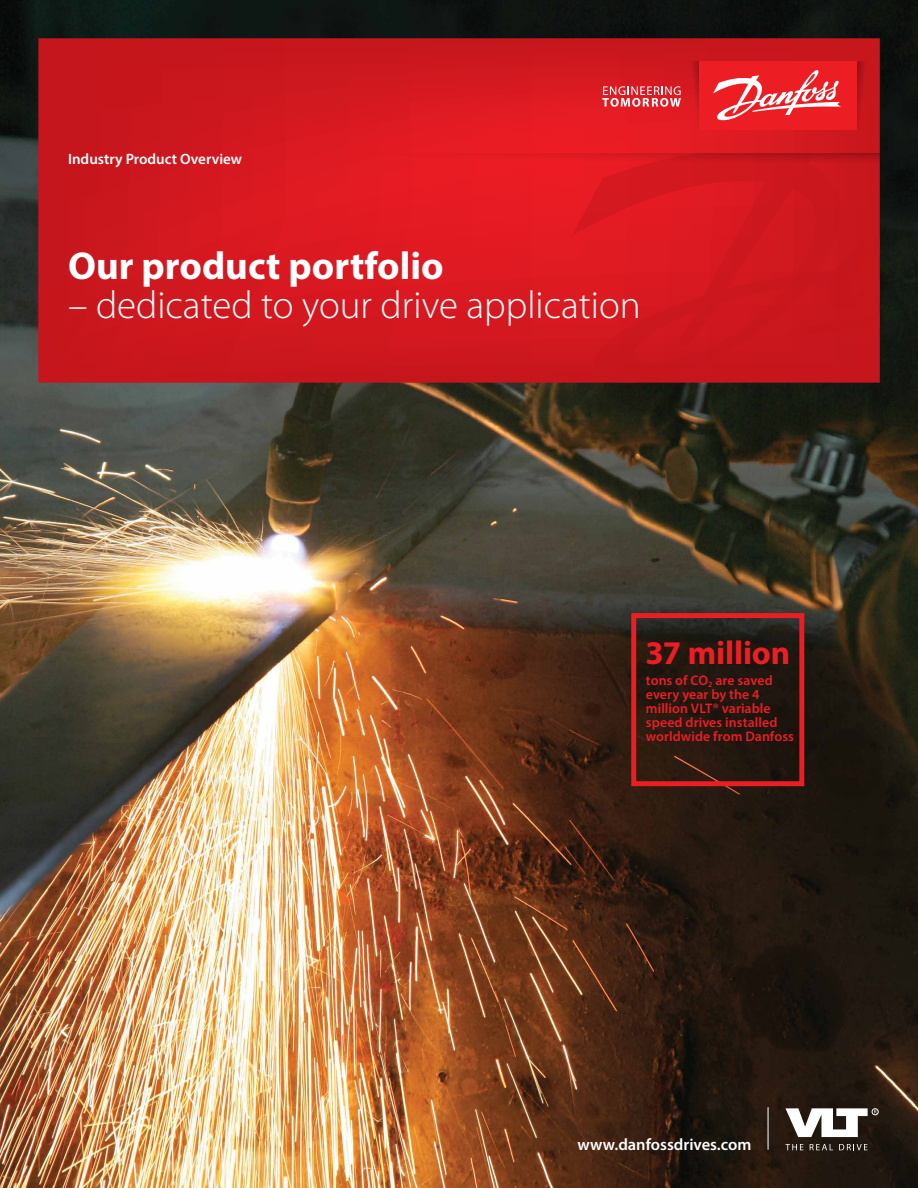
<style>
.page{position:relative;width:918px;height:1188px;background:#fff}
.page>*{position:absolute;margin:0;border:0;box-sizing:border-box;transform-origin:0 0}
.t1{font:300 39px "Myriad Pro";color:#fff}
.t2{font:700 39px "Myriad Pro";color:#fff}
.t3{font:700 33.15px "Myriad Pro";letter-spacing:-.005em;color:#ed1d24}
.t4{font:600 16.5px "Myriad Pro";color:#fff}
.t5{font:600 15px "Myriad Pro";color:#fff}
.t6{font:600 13.8px/13.8px "Myriad Pro";letter-spacing:.005em;color:#ed1d24}
</style>
<div class="page">
<img style="left:0;top:0;width:918px;height:1188px">
<svg style="left:38px;top:38px;width:842px;height:345px"></svg>
<svg style="left:572px;top:166px;width:308px;height:217px;fill:#ce171e"></svg>
<svg style="left:857px;top:61px;width:12px;height:69px"></svg>
<svg style="left:383px;top:153px;width:497px;height:13px"></svg>
<div style="left:699px;top:61px;width:158px;height:69px;background:#ed1d24"></div>
<svg style="left:602px;top:61px;width:97px;height:69px"></svg>
<svg style="left:713px;top:70px;width:128px;height:51px"></svg>
<div style="left:631px;top:613px;width:173px;height:173px;border:5px solid #ed1d24"></div>
<div style="left:872px;top:1108px;width:7px;height:7px;border:1px solid #fff;border-radius:50%"></div>
<svg style="left:874px;top:1110px;width:3px;height:4px"></svg>
<svg style="left:785px;top:1108px;width:83px;height:29px"></svg>
<svg style="left:785px;top:1144px;width:18px;height:6px"></svg>
<svg style="left:810px;top:1144px;width:23px;height:6px"></svg>
<svg style="left:839px;top:1144px;width:29px;height:6px"></svg>
<hr style="left:768px;top:1107px;width:1px;height:43px;background:#fff">
<p class="t5" style="left:68px;top:150px;width:176px">Industry Product Overview</p>
<h1 class="t2" style="left:68px;top:240px;width:377px">Our product portfolio</h1>
<h1 class="t1" style="left:68px;top:283px;width:574px">– dedicated to your drive application</h1>
<h2 class="t3" style="left:646px;top:631px;width:146px">37 million</h2>
<p class="t6" style="left:646px;top:673px;width:149px">tons of CO<sub>2</sub> are saved every year by the 4 million VLT® variable speed drives installed worldwide from Danfoss</p>
<p class="t4" style="left:578px;top:1134px;width:175px">www.danfossdrives.com</p>
</div>
